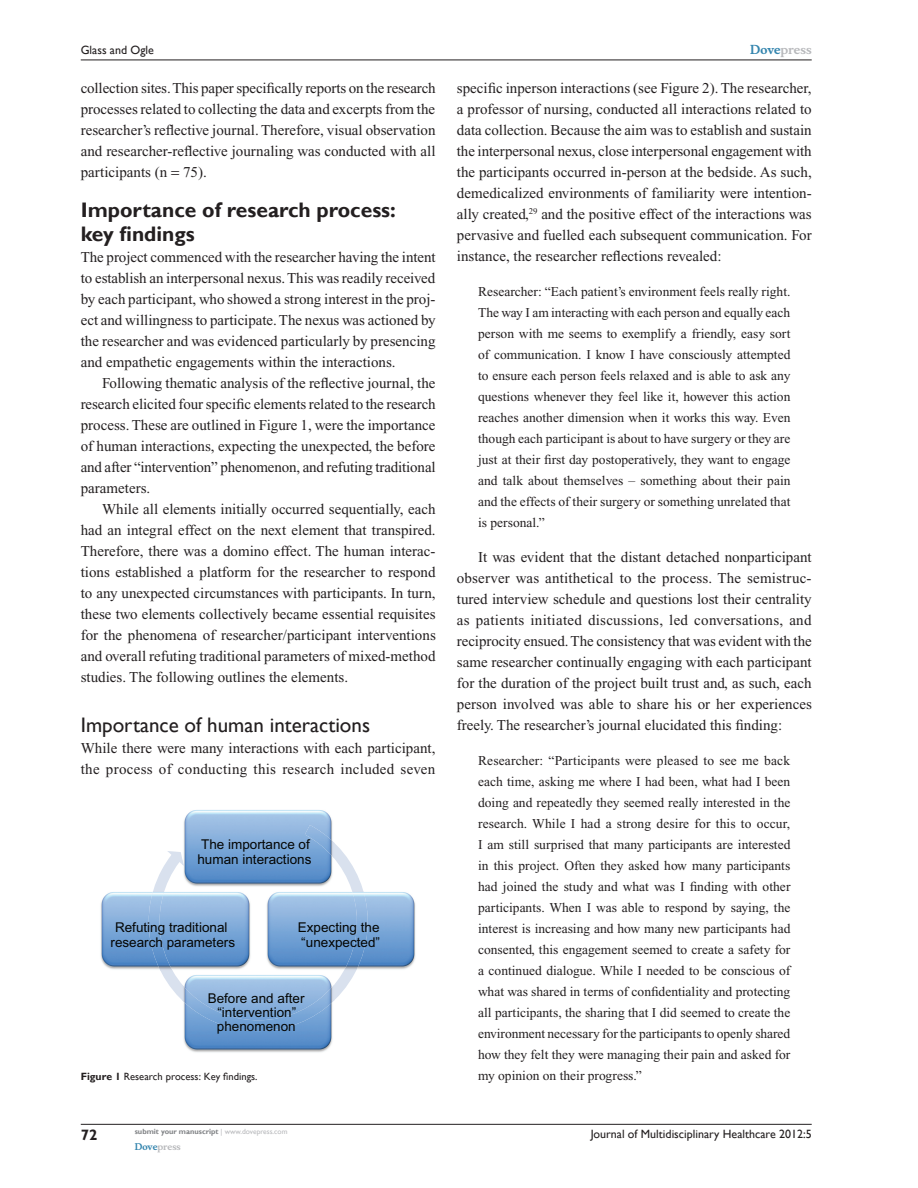
<style>
.page{position:relative;width:918px;height:1188px;background:#fff}
.page>*{position:absolute;margin:0;border:0;box-sizing:border-box;transform-origin:0 0}
.t1{font:700 21px/24px "Gill Sans";color:#231f20}
.t2{font:21px "Gill Sans";color:#231f20}
.t3{font:15px/21px "Times New Roman";color:#231f20;text-align:justify}
.t4{font:700 15px "Gill Sans";color:#231f20}
.t5{font:13.5px/21px "Times New Roman";color:#231f20;text-align:justify}
.t6{font:13.5px/15.1px "Arial";color:#040503}
.t7{font:12px "Gill Sans";color:#231f20}
.t8{font:700 12px "Musee";color:#b8b9bc}
.t9{font:10.5px "Gill Sans";color:#231f20}
.t10{font:700 9px "Musee";color:#b8b9bc}
.t11{font:700 7.5px "Gill Sans";color:#808285}
.s1{font-weight:700}
.s2{font-weight:400;color:#b8b9bc}
.s3{color:#3485ae}
</style>
<div class="page">
<svg style="left:153px;top:843px;width:210px;height:158px"></svg>
<img style="left:182px;top:810px;width:152px;height:78px">
<img style="left:182px;top:825px;width:152px;height:41px">
<img style="left:265px;top:891px;width:151px;height:80px">
<img style="left:344px;top:891px;width:27px;height:80px">
<img style="left:182px;top:974px;width:152px;height:79px">
<img style="left:182px;top:984px;width:152px;height:47px">
<img style="left:100px;top:891px;width:152px;height:80px">
<img style="left:145px;top:891px;width:28px;height:80px">
<hr style="left:81px;top:1124px;width:731px;height:1px;background:#231f20">
<hr style="left:81px;top:60px;width:731px;height:1px;background:#231f20">
<p class="t7" style="left:81px;top:43px;width:75px">Glass and Ogle</p>
<p class="t3" style="left:81px;top:77px;width:357px">collection sites. This paper specifically reports on the research processes related to collecting the data and excerpts from the researcher’s reflective journal. Therefore, visual observation and researcher-reflective journaling was conducted with all participants (n 75).</p>
<h1 class="t1" style="left:81px;top:199px;width:317px">Importance of research process: key findings</h1>
<p class="t3" style="left:81px;top:247px;width:356px">The project commenced with the researcher having the intent to establish an interpersonal nexus. This was readily received by each participant, who showed a strong interest in the proj&shy;ect and willingness to participate. The nexus was actioned by the researcher and was evidenced particularly by presencing and empathetic engagements within the interactions.</p>
<p class="t3" style="left:81px;top:373px;width:356px;text-indent:21px">Following thematic analysis of the reflective journal, the research elicited four specific elements related to the research process. These are outlined in Figure 1, were the importance of human interactions, expecting the unexpected, the before and after “intervention” phenomenon, and refuting traditional parameters.</p>
<p class="t3" style="left:81px;top:499px;width:357px;text-indent:21px">While all elements initially occurred sequentially, each had an integral effect on the next element that transpired.<br>Therefore, there was a domino effect. The human interac&shy;tions established a platform for the researcher to respond to any unexpected circumstances with participants. In turn, these two elements collectively became essential requisites for the phenomena of researcher/participant interventions and overall refuting traditional parameters of mixed-method studies. The following outlines the elements.</p>
<h1 class="t2" style="left:81px;top:712px;width:291px">Importance of human interactions</h1>
<p class="t3" style="left:81px;top:737px;width:356px">While there were many interactions with each participant, the process of conducting this research included seven</p>
<p class="t6" style="left:197px;top:837px;width:116px">The importance of human interactions</p>
<p class="t6" style="left:111px;top:919px;width:126px;text-align:center">Refuting traditional research parameters</p>
<p class="t6" style="left:298px;top:919px;width:84px">Expecting the “unexpected”</p>
<p class="t6" style="left:208px;top:991px;width:98px;line-height:14.2px;text-align:center">Before and after “intervention” phenomenon</p>
<p class="t9" style="left:81px;top:1070px;width:178px"><span class="s1">Figure 1</span> Research process: Key findings.</p>
<p class="t4" style="left:81px;top:1126px;width:18px">72</p>
<p class="t11" style="left:135px;top:1127px;width:154px">submit your manuscript <span class="s2">| www.dovepress.com</span></p>
<p class="t10" style="left:135px;top:1141px;width:48px"><span class="s3">Dove</span>press</p>
<p class="t8" style="left:750px;top:43px;width:63px"><span class="s3">Dove</span>press</p>
<p class="t3" style="left:457px;top:77px;width:356px">specific inperson interactions (see Figure 2). The researcher, a professor of nursing, conducted all interactions related to data collection. Because the aim was to establish and sustain the interpersonal nexus, close interpersonal engagement with the participants occurred in-person at the bedside. As such, demedicalized environments of familiarity were intention&shy;ally created,<sup>29</sup> and the positive effect of the interactions was pervasive and fuelled each subsequent communication. For instance, the researcher reflections revealed:</p>
<p class="t5" style="left:478px;top:281px;width:314px">Researcher: “Each patient’s environment feels really right.<br>The way I am interacting with each person and equally each person with me seems to exemplify a friendly, easy sort of communication. I know I have consciously attempted to ensure each person feels relaxed and is able to ask any questions whenever they feel like it, however this action reaches another dimension when it works this way. Even though each participant is about to have surgery or they are just at their first day postoperatively, they want to engage and talk about themselves – something about their pain and the effects of their surgery or something unrelated that is personal.”</p>
<p class="t3" style="left:457px;top:547px;width:357px;text-indent:21px">It was evident that the distant detached nonparticipant observer was antithetical to the process. The semistruc&shy;tured interview schedule and questions lost their centrality as patients initiated discussions, led conversations, and reciprocity ensued. The consistency that was evident with the same researcher continually engaging with each participant for the duration of the project built trust and, as such, each person involved was able to share his or her experiences freely. The researcher’s journal elucidated this finding:</p>
<p class="t5" style="left:478px;top:750px;width:314px">Researcher: “Participants were pleased to see me back each time, asking me where I had been, what had I been doing and repeatedly they seemed really interested in the research. While I had a strong desire for this to occur, I am still surprised that many participants are interested in this project. Often they asked how many participants had joined the study and what was I finding with other participants. When I was able to respond by saying, the interest is increasing and how many new participants had consented, this engagement seemed to create a safety for a continued dialogue. While I needed to be conscious of what was shared in terms of confidentiality and protecting all participants, the sharing that I did seemed to create the environment necessary for the participants to openly shared how they felt they were managing their pain and asked for my opinion on their progress.”</p>
<p class="t7" style="left:591px;top:1127px;width:222px">Journal of Multidisciplinary Healthcare 2012:5</p>
</div>
